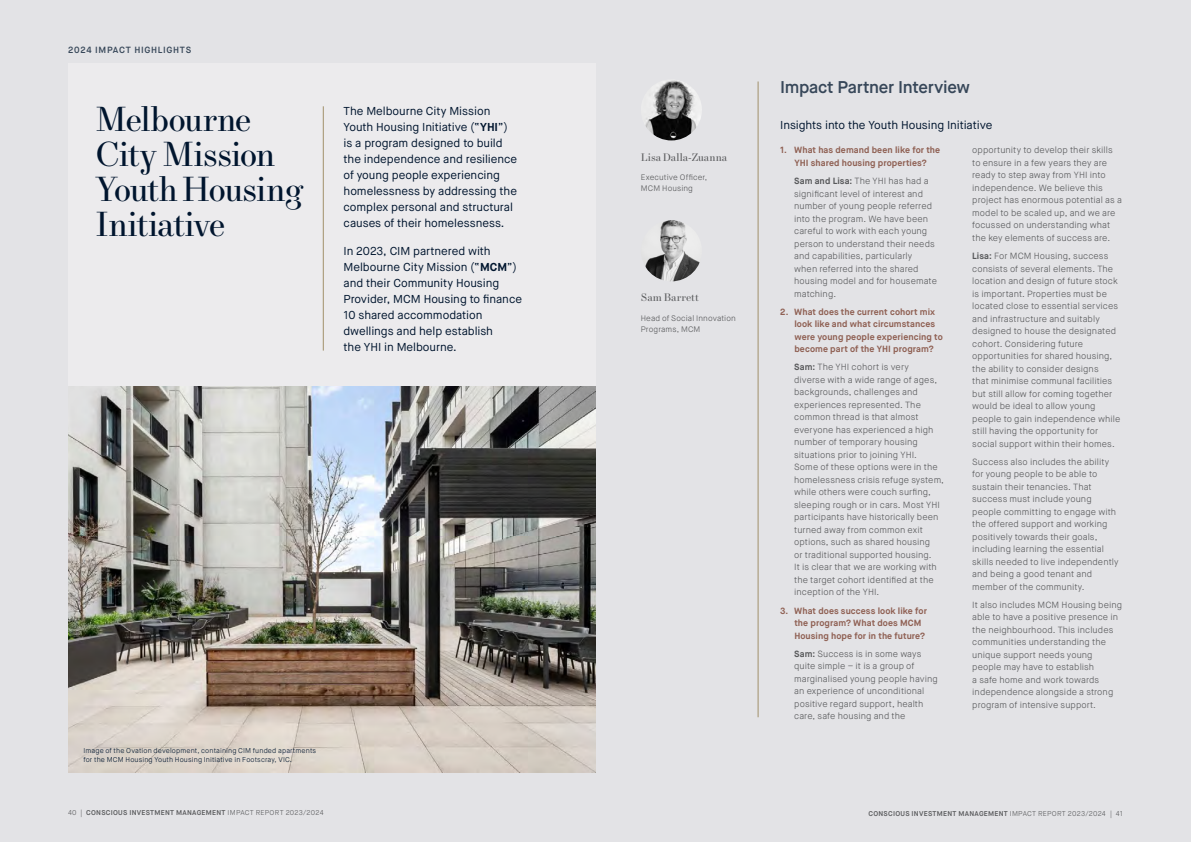
<style>
.page{position:relative;width:1191px;height:842px;background:#e3e3e6}
.page>*{position:absolute;margin:0;border:0;box-sizing:border-box;transform-origin:0 0}
.CC_Sub_heading{font:35px/35px "New Paris Text";letter-spacing:-.035em;color:#00152e}
.CC_Sub_Heading_22{font:600 17px "Maison Neue";letter-spacing:-.02em;color:#374759}
.CC_Lead_in_22{font:11.5px/16px "Maison Neue";letter-spacing:-.005em;color:#00152e}
.CC_Body_Sub_Heading_NewParis{font:11px "New Paris Text";letter-spacing:-.005em;color:#58595b}
.CC_Bodycopy{font:300 9px/12.5px "Maison Neue";letter-spacing:.01em;color:#58595b}
.t1{font:700 9px/12.5px "Maison Neue";letter-spacing:.005em;color:#8f6053}
.CC_Intro_Caps{font:600 9px "Maison Neue";letter-spacing:.075em;color:#374759}
.CC_Body_Sub_Heading_NewParis-2{font:300 8px/11px "Maison Neue";letter-spacing:.015em;color:#58595b}
.CC_Bodycopy-2{font:300 7px/9px "Maison Neue";letter-spacing:.015em;color:#00152e}
.t2{font:600 7px "Maison Neue";letter-spacing:.04em;color:#58595b}
.s1{font-weight:700}
.s2{font-weight:300}
</style>
<div class="page">
<img style="left:68px;top:386px;width:527px;height:386px">
<div style="left:68px;top:64px;width:527px;height:322px;background:#ecebed"></div>
<hr style="left:323px;top:106px;width:1px;height:245px;background:#a1906a">
<hr style="left:758px;top:81px;width:1px;height:636px;background:#a1906a">
<img style="left:641px;top:220px;width:61px;height:61px;border-radius:31px">
<img style="left:641px;top:79px;width:61px;height:61px;border-radius:31px">
<p class="CC_Intro_Caps" style="left:68px;top:44px;width:124px">2024 IMPACT HIGHLIGHTS</p>
<p class="CC_Sub_heading" style="left:96px;top:103px;width:210px">Melbourne<br>City Mission<br>Youth Housing<br>Initiative</p>
<p class="CC_Lead_in_22" style="left:343px;top:103px;width:175px">The Melbourne City Mission<br>Youth Housing Initiative (“<span class="s1">YHI</span>”) is a program designed to build the independence and resilience of young people experiencing homelessness by addressing the complex personal and structural causes of their homelessness.</p>
<p class="CC_Lead_in_22" style="left:343px;top:243px;width:180px">In 2023, CIM partnered with<br>Melbourne City Mission (“<span class="s1">MCM</span>”) and their Community Housing<br>Provider, MCM Housing to finance<br>10 shared accommodation dwellings and help establish<br>the YHI in Melbourne.</p>
<p class="CC_Bodycopy-2" style="left:83px;top:746px;width:234px">Image of the Ovation development, containing CIM funded apartments for the MCM Housing Youth Housing Initiative in Footscray, VIC.</p>
<p class="CC_Body_Sub_Heading_NewParis" style="left:641px;top:150px;width:88px">Lisa Dalla-Zuanna</p>
<p class="CC_Body_Sub_Heading_NewParis-2" style="left:641px;top:172px;width:68px">Executive Officer,<br>MCM Housing</p>
<p class="CC_Body_Sub_Heading_NewParis" style="left:641px;top:291px;width:59px">Sam Barrett</p>
<p class="CC_Body_Sub_Heading_NewParis-2" style="left:641px;top:313px;width:97px">Head of Social Innovation<br>Programs, MCM</p>
<p class="CC_Sub_Heading_22" style="left:780px;top:76px;width:191px">Impact Partner Interview</p>
<p class="CC_Lead_in_22" style="left:780px;top:118px;width:214px">Insights into the Youth Housing Initiative</p>
<p class="t1" style="left:780px;top:144px;width:161px;text-align:center">1. What has demand been like for the<br>YHI shared housing properties?</p>
<p class="CC_Bodycopy" style="left:794px;top:175px;width:144px"><span class="s1">Sam and Lisa:</span> The YHI has had a significant level of interest and number of young people referred into the program. We have been careful to work with each young person to understand their needs and capabilities, particularly when referred into the shared housing model and for housemate matching.</p>
<p class="t1" style="left:794px;top:305px;width:150px;text-indent:-14px">2. What does the current cohort mix look like and what circumstances were young people experiencing to become part of the YHI program?</p>
<p class="CC_Bodycopy" style="left:794px;top:361px;width:151px"><span class="s1">Sam:</span> The YHI cohort is very<br>diverse with a wide range of ages, backgrounds, challenges and experiences represented. The common thread is that almost everyone has experienced a high number of temporary housing situations prior to joining YHI.<br>Some of these options were in the homelessness crisis refuge system, while others were couch surfing, sleeping rough or in cars. Most YHI participants have historically been turned away from common exit options, such as shared housing<br>or traditional supported housing.<br>It is clear that we are working with the target cohort identified at the inception of the YHI.</p>
<p class="t1" style="left:794px;top:604px;width:134px;text-indent:-14px">3. What does success look like for the program? What does MCM<br>Housing hope for in the future?</p>
<p class="CC_Bodycopy" style="left:794px;top:647px;width:145px"><span class="s1">Sam:</span> Success is in some ways quite simple – it is a group of marginalised young people having an experience of unconditional positive regard support, health care, safe housing and the</p>
<p class="CC_Bodycopy" style="left:972px;top:144px;width:151px">opportunity to develop their skills to ensure in a few years they are ready to step away from YHI into independence. We believe this project has enormous potential as a model to be scaled up, and we are focussed on understanding what the key elements of success are.</p>
<p class="CC_Bodycopy" style="left:972px;top:250px;width:150px"><span class="s1">Lisa:</span> For MCM Housing, success consists of several elements. The location and design of future stock is important. Properties must be located close to essential services and infrastructure and suitably designed to house the designated cohort. Considering future opportunities for shared housing, the ability to consider designs<br>that minimise communal facilities but still allow for coming together would be ideal to allow young people to gain independence while still having the opportunity for social support within their homes.</p>
<p class="CC_Bodycopy" style="left:972px;top:455px;width:148px">Success also includes the ability for young people to be able to sustain their tenancies. That success must include young people committing to engage with the offered support and working positively towards their goals, including learning the essential skills needed to live independently and being a good tenant and member of the community.</p>
<p class="CC_Bodycopy" style="left:972px;top:599px;width:151px">It also includes MCM Housing being able to have a positive presence in the neighbourhood. This includes communities understanding the unique support needs young people may have to establish<br>a safe home and work towards independence alongside a strong program of intensive support.</p>
<p class="t2" style="left:68px;top:808px;width:257px"><span class="s2">40 |</span> CONSCIOUS INVESTMENT MANAGEMENT <span class="s2">IMPACT REPORT 2023/2024</span></p>
<p class="t2" style="left:868px;top:809px;width:256px">CONSCIOUS INVESTMENT MANAGEMENT <span class="s2">IMPACT REPORT 2023/2024 | 41</span></p>
</div>
